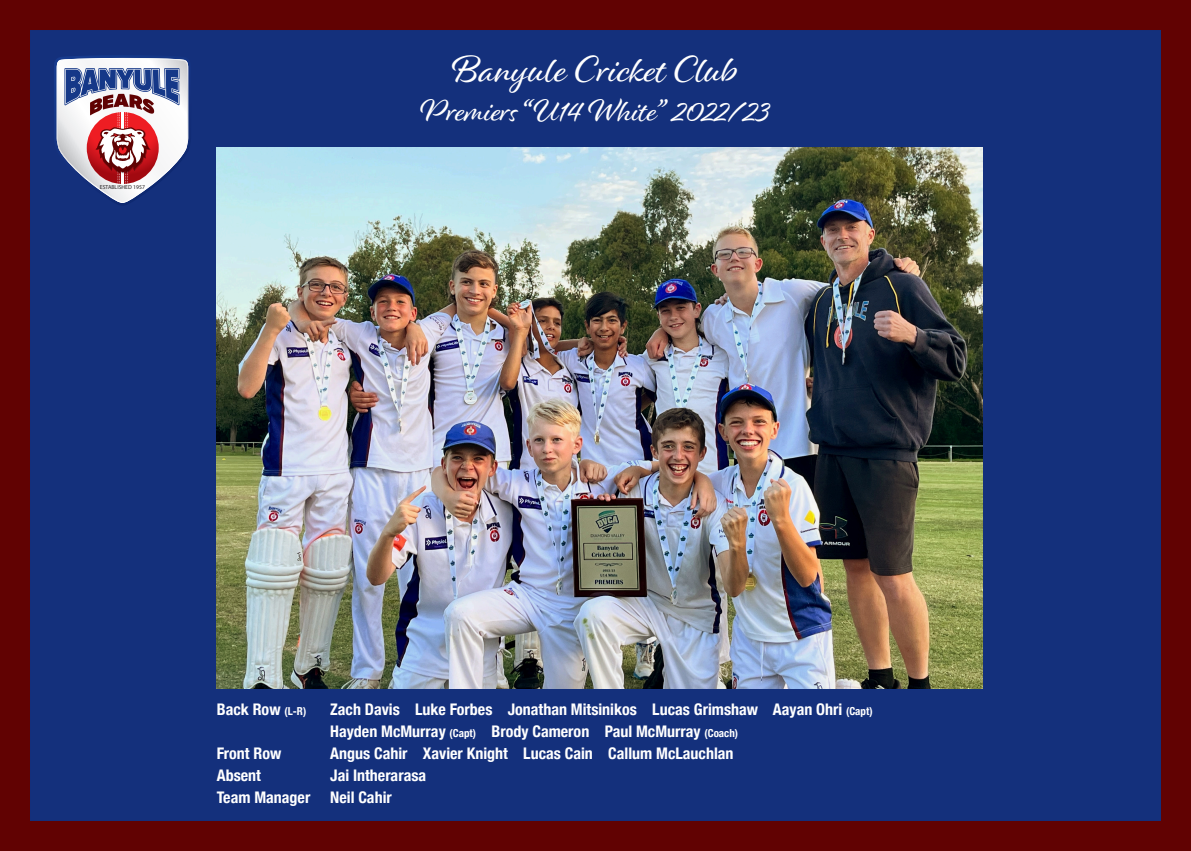
<style>
.page{position:relative;width:1191px;height:851px;background:#fff}
.page>*{position:absolute;margin:0;border:0;box-sizing:border-box;transform-origin:0 0}
.t1{font:39px "Alisha";color:#fff}
.t2{font:32px "Alisha";color:#fff}
.t3{font:700 condensed 16px/22.2px "Helvetica Neue";color:#fff}
.t4{font:5.7px "Myriad Pro";color:#231f20}
.s1{font-size:11px}
</style>
<div class="page">
<div style="left:0;top:13px;width:1191px;height:825px;background:#14307c"></div>
<div style="left:0;top:0;width:1191px;height:850px;border:30px solid #610202"></div>
<img style="left:217px;top:148px;width:765px;height:541px">
<svg style="left:54px;top:55px;width:135px;height:150px"></svg>
<p class="t4" style="left:100px;top:184px;width:47px">ESTABLISHED 1957</p>
<p class="t1" style="left:452px;top:46px;width:287px">Banyule Cricket Club</p>
<p class="t2" style="left:420px;top:91px;width:351px">Premiers “U14 White” 2022/23</p>
<p class="t3" style="left:217px;top:696px;width:91px">Back Row <span class="s1">(L-R)</span></p>
<p class="t3" style="left:330px;top:696px;width:544px">Zach Davis Luke Forbes Jonathan Mitsinikos Lucas Grimshaw Aayan Ohri <span class="s1">(Capt)<br></span>Hayden McMurray <span class="s1">(Capt)</span> Brody Cameron Paul McMurray <span class="s1">(Coach)</span></p>
<p class="t3" style="left:217px;top:741px;width:66px">Front Row</p>
<p class="t3" style="left:330px;top:741px;width:405px">Angus Cahir Xavier Knight Lucas Cain Callum McLauchlan</p>
<p class="t3" style="left:217px;top:763px;width:46px">Absent</p>
<p class="t3" style="left:330px;top:763px;width:97px">Jai Intherarasa</p>
<p class="t3" style="left:217px;top:785px;width:176px">Team Manager Neil Cahir</p>
</div>
